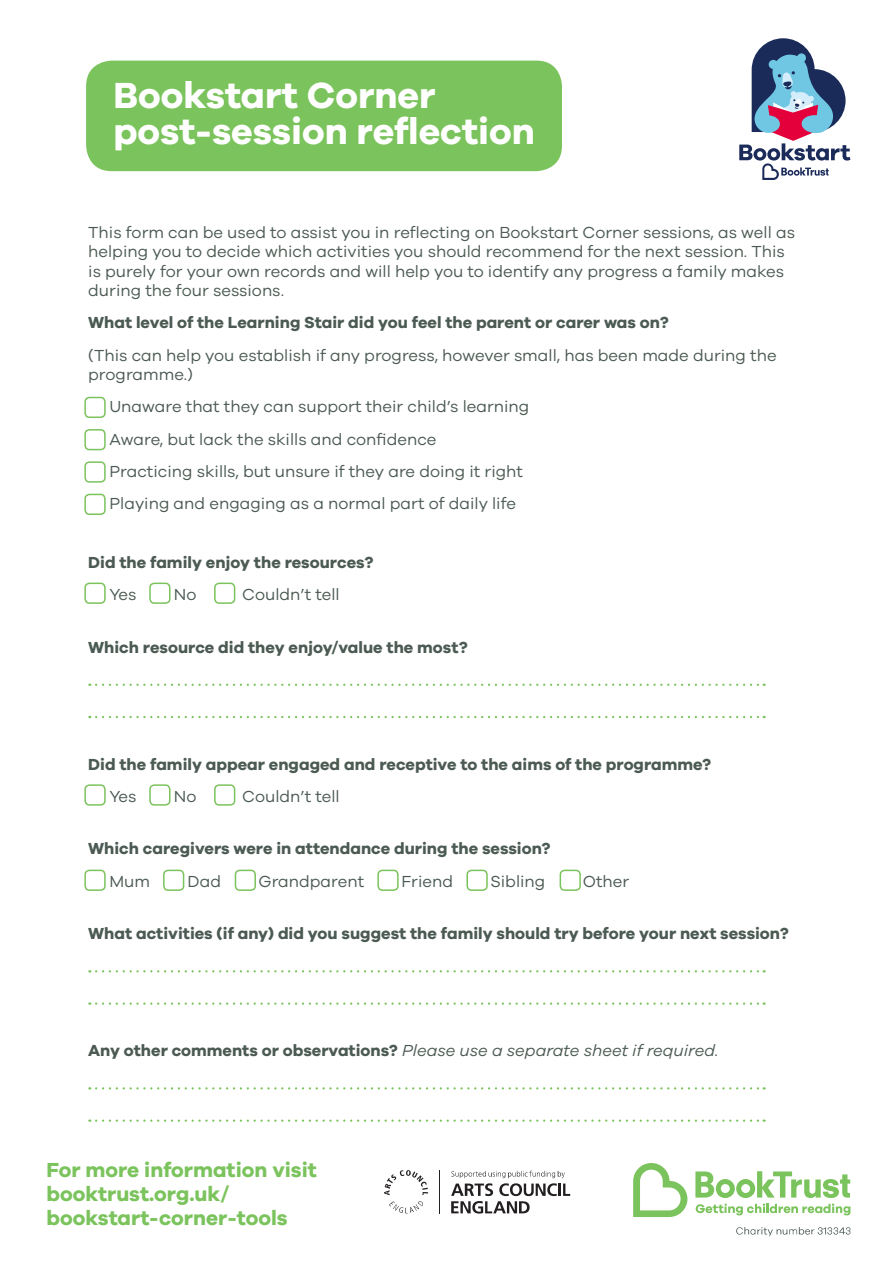
<style>
.page{position:relative;width:893px;height:1263px;background:#fff}
.page>*{position:absolute;margin:0;border:0;box-sizing:border-box;transform-origin:0 0}
.t1{font:700 37.5px/36px "Galano Grotesque";color:#fff}
.Paragraph_for_Yellow{font:700 21px/24px "Galano Grotesque";color:#7bc35c}
.t2{font:16.5px/19.5px "Galano Grotesque";color:#4b5a52}
.t3{font:700 16.5px "Galano Grotesque";color:#4b5a52}
.t4{font:italic 16.5px "Galano Grotesque";color:#4b5a52}
.s1{font-weight:700;font-style:normal}
</style>
<div class="page">
<div style="left:86px;top:61px;width:476px;height:110px;background:#7bc35c;border-radius:26px"></div>
<svg style="left:96px;top:684px;width:669px;height:2px"></svg>
<svg style="left:96px;top:716px;width:669px;height:2px"></svg>
<svg style="left:96px;top:970px;width:669px;height:2px"></svg>
<svg style="left:96px;top:1002px;width:669px;height:3px"></svg>
<svg style="left:96px;top:1087px;width:669px;height:2px"></svg>
<svg style="left:96px;top:1119px;width:669px;height:3px"></svg>
<div style="left:84px;top:397px;width:22px;height:21px;border:2px solid #7bc35c;border-radius:4px"></div>
<div style="left:84px;top:429px;width:22px;height:21px;border:2px solid #7bc35c;border-radius:4px"></div>
<div style="left:84px;top:461px;width:22px;height:22px;border:2px solid #7bc35c;border-radius:4px"></div>
<div style="left:84px;top:494px;width:22px;height:21px;border:2px solid #7bc35c;border-radius:4px"></div>
<div style="left:84px;top:583px;width:22px;height:21px;border:2px solid #7bc35c;border-radius:4px"></div>
<div style="left:149px;top:583px;width:22px;height:21px;border:2px solid #7bc35c;border-radius:4px"></div>
<div style="left:214px;top:583px;width:21px;height:21px;border:2px solid #7bc35c;border-radius:4px"></div>
<div style="left:84px;top:784px;width:22px;height:22px;border:2px solid #7bc35c;border-radius:4px"></div>
<div style="left:149px;top:784px;width:22px;height:22px;border:2px solid #7bc35c;border-radius:4px"></div>
<div style="left:214px;top:784px;width:21px;height:22px;border:2px solid #7bc35c;border-radius:4px"></div>
<div style="left:84px;top:870px;width:22px;height:21px;border:2px solid #7bc35c;border-radius:4px"></div>
<div style="left:163px;top:870px;width:21px;height:21px;border:2px solid #7bc35c;border-radius:4px"></div>
<div style="left:377px;top:870px;width:22px;height:21px;border:2px solid #7bc35c;border-radius:4px"></div>
<div style="left:235px;top:870px;width:21px;height:21px;border:2px solid #7bc35c;border-radius:4px"></div>
<div style="left:466px;top:870px;width:22px;height:21px;border:2px solid #7bc35c;border-radius:4px"></div>
<div style="left:560px;top:870px;width:21px;height:21px;border:2px solid #7bc35c;border-radius:4px"></div>
<svg style="left:739px;top:38px;width:111px;height:142px"></svg>
<svg style="left:451px;top:1170px;width:119px;height:43px"></svg>
<svg style="left:384px;top:1170px;width:44px;height:25px"></svg>
<svg style="left:389px;top:1201px;width:34px;height:12px"></svg>
<hr style="left:439px;top:1170px;width:1px;height:43px;background:#231f20">
<svg style="left:633px;top:1163px;width:54px;height:54px"></svg>
<svg style="left:695px;top:1171px;width:155px;height:44px"></svg>
<svg style="left:736px;top:1227px;width:114px;height:9px"></svg>
<p class="t1" style="left:113px;top:77px;width:423px">Bookstart Corner post-session reflection</p>
<p class="t2" style="left:88px;top:222px;width:708px">This form can be used to assist you in reflecting on Bookstart Corner sessions, as well as helping you to decide which activities you should recommend for the next session. This is purely for your own records and will help you to identify any progress a family makes during the four sessions.</p>
<p class="t3" style="left:88px;top:313px;width:582px">What level of the Learning Stair did you feel the parent or carer was on?</p>
<p class="t2" style="left:88px;top:345px;width:690px">(This can help you establish if any progress, however small, has been made during the programme.)</p>
<p class="t2" style="left:109px;top:397px;width:421px">Unaware that they can support their child’s learning</p>
<p class="t2" style="left:109px;top:429px;width:328px">Aware, but lack the skills and confidence</p>
<p class="t2" style="left:109px;top:461px;width:415px">Practicing skills, but unsure if they are doing it right</p>
<p class="t2" style="left:109px;top:493px;width:408px">Playing and engaging as a normal part of daily life</p>
<p class="t3" style="left:88px;top:552px;width:287px">Did the family enjoy the resources?</p>
<p class="t2" style="left:109px;top:584px;width:29px">Yes</p>
<p class="t2" style="left:174px;top:584px;width:24px">No</p>
<p class="t2" style="left:242px;top:584px;width:99px">Couldn’t tell</p>
<p class="t3" style="left:88px;top:637px;width:381px">Which resource did they enjoy/value the most?</p>
<p class="t3" style="left:88px;top:754px;width:624px">Did the family appear engaged and receptive to the aims of the programme?</p>
<p class="t2" style="left:109px;top:786px;width:29px">Yes</p>
<p class="t2" style="left:174px;top:786px;width:24px">No</p>
<p class="t2" style="left:242px;top:786px;width:99px">Couldn’t tell</p>
<p class="t3" style="left:88px;top:838px;width:464px">Which caregivers were in attendance during the session?</p>
<p class="t2" style="left:109px;top:871px;width:42px">Mum</p>
<p class="t2" style="left:188px;top:871px;width:35px">Dad</p>
<p class="t2" style="left:259px;top:871px;width:107px">Grandparent</p>
<p class="t2" style="left:402px;top:871px;width:53px">Friend</p>
<p class="t2" style="left:490px;top:871px;width:56px">Sibling</p>
<p class="t2" style="left:583px;top:871px;width:48px">Other</p>
<p class="t3" style="left:88px;top:923px;width:702px">What activities (if any) did you suggest the family should try before your next session?</p>
<p class="t4" style="left:88px;top:1041px;width:632px"><span class="s1">Any other comments or observations?</span> Please use a separate sheet if required.</p>
<p class="Paragraph_for_Yellow" style="left:47px;top:1157px;width:272px">For more information visit booktrust.org.uk/ bookstart-corner-tools</p>
</div>
